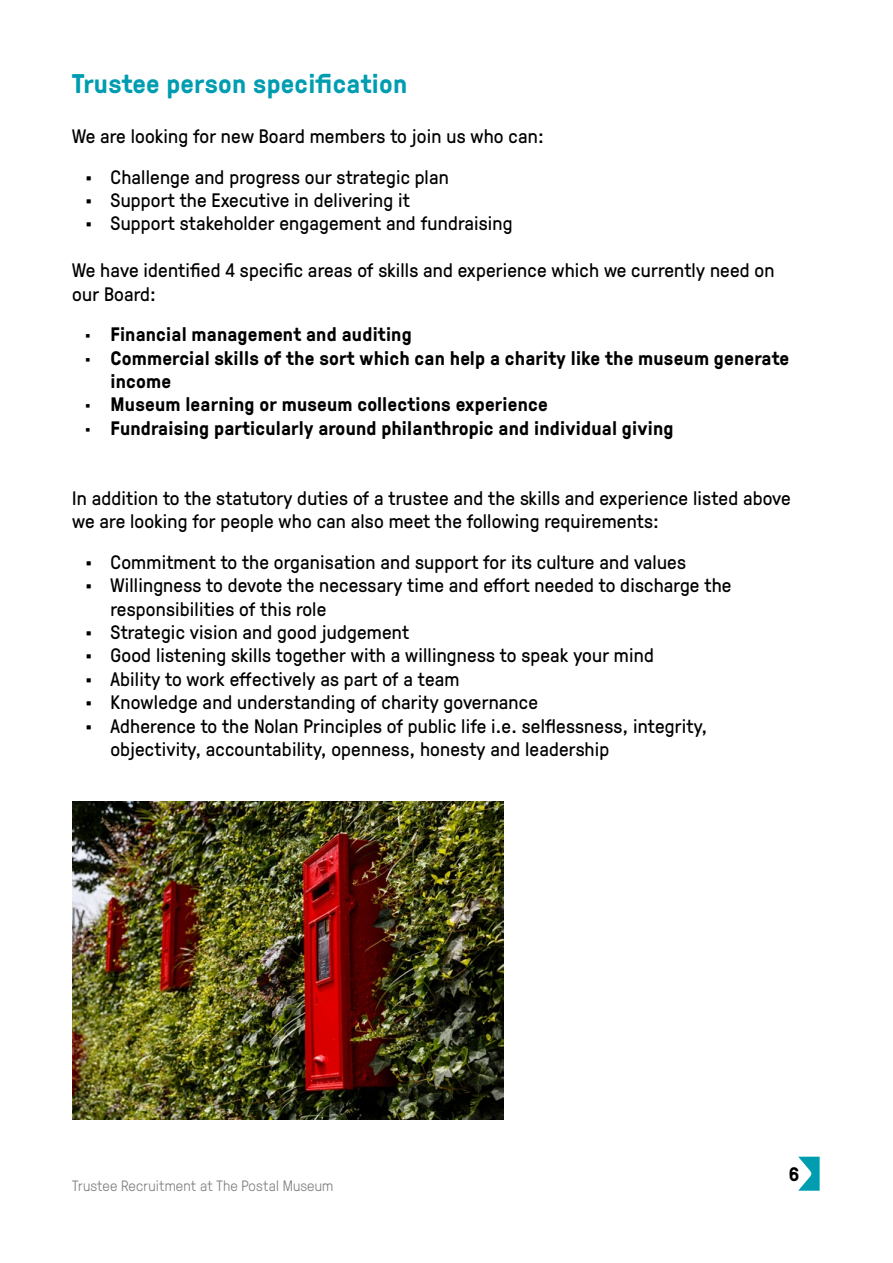
<style>
.page{position:relative;width:893px;height:1263px;background:#fff}
.page>*{position:absolute;margin:0;border:0;box-sizing:border-box;transform-origin:0 0}
.t1{font:700 27px "GT Pressura";letter-spacing:.01em;color:#009db1}
.t2{font:19.5px/23.4px "GT Pressura";letter-spacing:.01em;color:#000}
.t3{font:700 19.5px/23.4px "GT Pressura";letter-spacing:.01em;color:#000}
.t4{font:300 15px "GT Pressura";letter-spacing:.01em;color:#818080}
</style>
<div class="page">
<svg style="left:798px;top:1157px;width:22px;height:34px"></svg>
<img style="left:72px;top:801px;width:432px;height:318px">
<h1 class="t1" style="left:72px;top:63px;width:336px">Trustee person specification</h1>
<p class="t2" style="left:72px;top:124px;width:473px">We are looking for new Board members to join us who can:</p>
<p class="t2" style="left:85px;top:164px;width:365px">• Challenge and progress our strategic plan</p>
<p class="t2" style="left:85px;top:187px;width:326px">• Support the Executive in delivering it</p>
<p class="t2" style="left:85px;top:211px;width:429px">• Support stakeholder engagement and fundraising</p>
<p class="t2" style="left:72px;top:258px;width:704px">We have identified 4 specific areas of skills and experience which we currently need on our Board:</p>
<p class="t3" style="left:85px;top:322px;width:328px">• Financial management and auditing</p>
<p class="t3" style="left:111px;top:345px;width:680px;text-indent:-26px">• Commercial skills of the sort which can help a charity like the museum generate income</p>
<p class="t3" style="left:85px;top:392px;width:464px">• Museum learning or museum collections experience</p>
<p class="t3" style="left:85px;top:415px;width:590px">• Fundraising particularly around philanthropic and individual giving</p>
<p class="t2" style="left:72px;top:485px;width:720px">In addition to the statutory duties of a trustee and the skills and experience listed above we are looking for people who can also meet the following requirements:</p>
<p class="t2" style="left:85px;top:549px;width:602px">• Commitment to the organisation and support for its culture and values</p>
<p class="t2" style="left:111px;top:572px;width:622px;text-indent:-26px">• Willingness to devote the necessary time and effort needed to discharge the responsibilities of this role</p>
<p class="t2" style="left:85px;top:619px;width:326px">• Strategic vision and good judgement</p>
<p class="t2" style="left:85px;top:643px;width:570px">• Good listening skills together with a willingness to speak your mind</p>
<p class="t2" style="left:85px;top:666px;width:376px">• Ability to work effectively as part of a team</p>
<p class="t2" style="left:85px;top:689px;width:454px">• Knowledge and understanding of charity governance</p>
<p class="t2" style="left:111px;top:713px;width:598px;text-indent:-26px">• Adherence to the Nolan Principles of public life i.e. selflessness, integrity, objectivity, accountability, openness, honesty and leadership</p>
<p class="t4" style="left:72px;top:1175px;width:262px">Trustee Recruitment at The Postal Museum</p>
<p class="t3" style="left:789px;top:1162px;width:12px">6</p>
</div>
